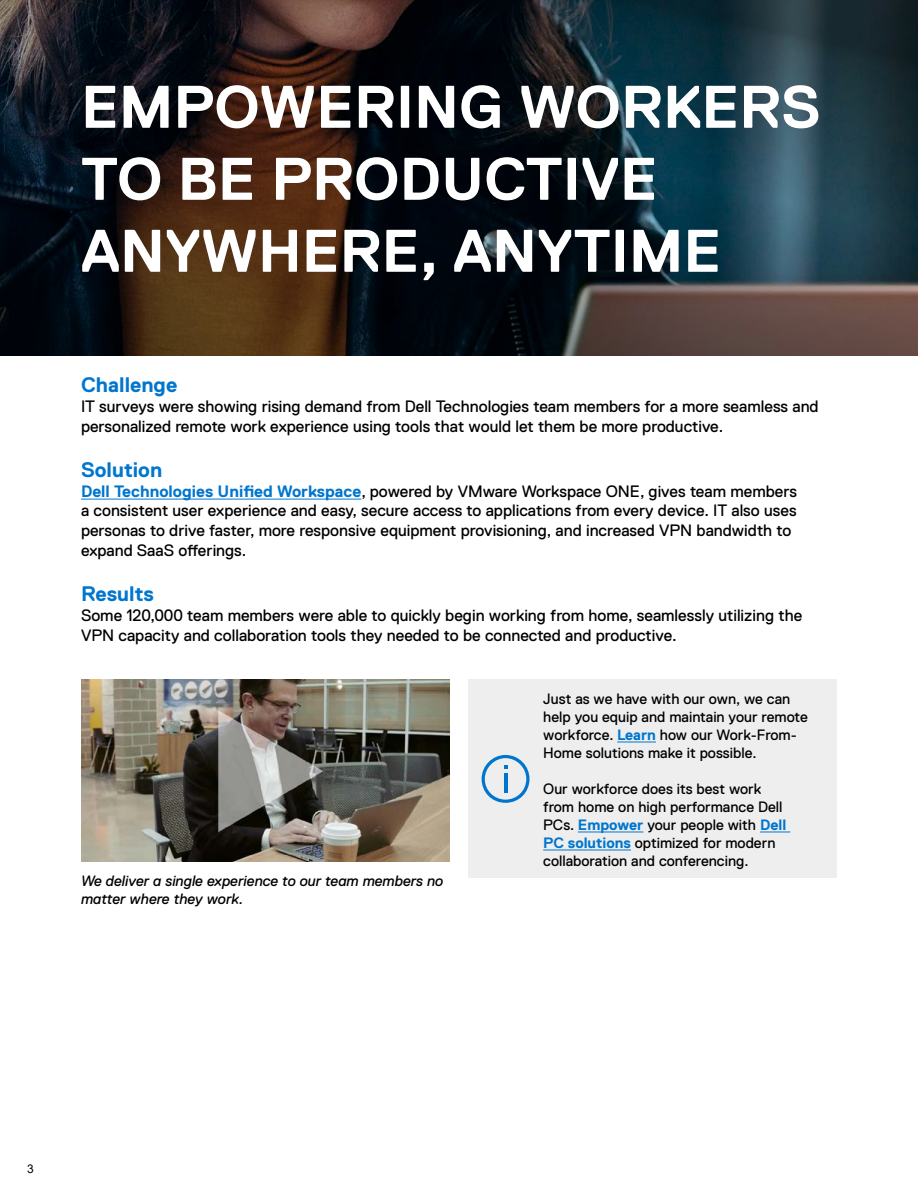
<style>
.page{position:relative;width:918px;height:1188px;background:#fff}
.page>*{position:absolute;margin:0;border:0;box-sizing:border-box;transform-origin:0 0}
.t1{font:700 60px/72px "Dell Replica";color:#fff}
.t2{font:700 21px "Dell Replica";color:#0076ce}
.t3{font:16.5px/19.8px "Dell Replica";color:#000}
.t4{font:15px/18px "Dell Replica";color:#000}
.t5{font:italic 15px/18px "Dell Replica";color:#000}
.t6{font:12px "Arial";color:#000}
.s1{font-weight:700;color:#0076ce}
</style>
<div class="page">
<svg style="left:0;top:0;width:918px;height:355px;background:#212426"></svg>
<hr style="left:81px;top:499px;width:280px;height:1px;background:#0076ce">
<img style="left:81px;top:680px;width:369px;height:182px">
<div style="left:468px;top:680px;width:369px;height:198px;background:#eee"></div>
<hr style="left:617px;top:742px;width:39px;height:1px;background:#0076ce">
<hr style="left:578px;top:832px;width:65px;height:1px;background:#0076ce">
<hr style="left:760px;top:832px;width:30px;height:1px;background:#0076ce">
<hr style="left:543px;top:850px;width:88px;height:1px;background:#0076ce">
<svg style="left:482px;top:755px;width:48px;height:48px"></svg>
<hr style="left:504px;top:774px;width:3px;height:19px;background:#0075cf">
<h1 class="t1" style="left:81px;top:71px;width:741px">EMPOWERING WORKERS<br>TO BE PRODUCTIVE<br>ANYWHERE, ANYTIME</h1>
<p class="t2" style="left:81px;top:373px;width:98px">Challenge</p>
<p class="t3" style="left:81px;top:397px;width:739px">IT surveys were showing rising demand from Dell Technologies team members for a more seamless and personalized remote work experience using tools that would let them be more productive.</p>
<p class="t2" style="left:81px;top:458px;width:83px">Solution</p>
<p class="t3" style="left:81px;top:481px;width:717px"><span class="s1">Dell Technologies Unified Workspace</span>, powered by VMware Workspace ONE, gives team members a consistent user experience and easy, secure access to applications from every device. IT also uses personas to drive faster, more responsive equipment provisioning, and increased VPN bandwidth to expand SaaS offerings.</p>
<p class="t2" style="left:81px;top:582px;width:74px">Results</p>
<p class="t3" style="left:81px;top:605px;width:723px">Some 120,000 team members were able to quickly begin working from home, seamlessly utilizing the<br>VPN capacity and collaboration tools they needed to be connected and productive.</p>
<p class="t5" style="left:81px;top:872px;width:364px">We deliver a single experience to our team members no matter where they work.</p>
<p class="t4" style="left:543px;top:690px;width:266px">Just as we have with our own, we can help you equip and maintain your remote workforce. <span class="s1">Learn</span> how our Work-From-Home solutions make it possible.</p>
<p class="t4" style="left:543px;top:780px;width:245px">Our workforce does its best work from home on high performance Dell PCs. <span class="s1">Empower</span> your people with <span class="s1">Dell PC solutions</span> optimized for modern collaboration and conferencing.</p>
<p class="t6" style="left:27px;top:1160px;width:8px">3</p>
</div>
